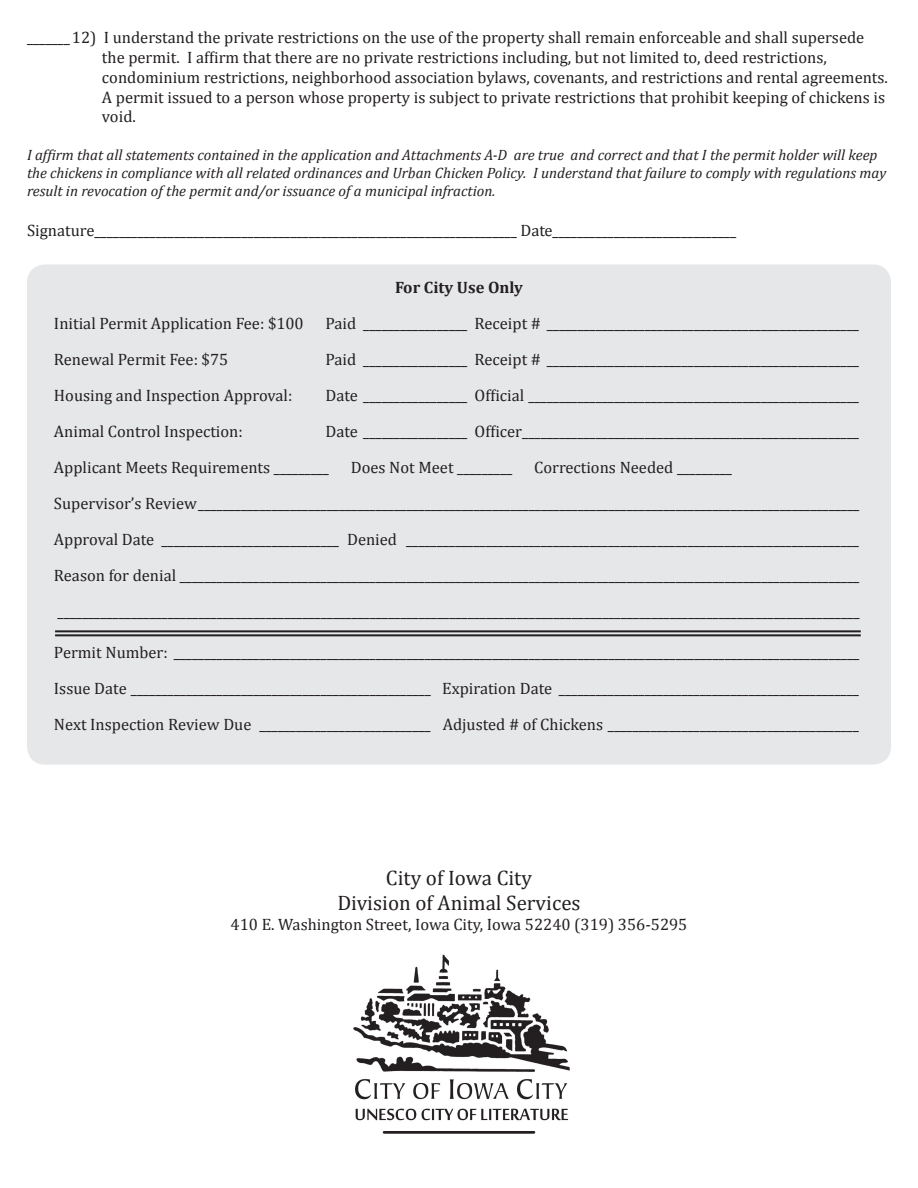
<style>
.page{position:relative;width:918px;height:1188px;background:#fff}
.page>*{position:absolute;margin:0;border:0;box-sizing:border-box;transform-origin:0 0}
.t1{font:21px/25.2px "Cambria";color:#231f20;text-align:center}
.t2{font:16.5px/36px "Cambria";color:#231f20}
.t3{font:700 16.5px "Cambria";color:#231f20}
.t4{font:italic 15px/18px "Cambria";color:#231f20}
</style>
<div class="page">
<div style="left:27px;top:264px;width:864px;height:501px;background:#e6e7e9;border-radius:18px"></div>
<hr style="left:55px;top:630px;width:806px;height:2px;background:#231f20">
<hr style="left:55px;top:634px;width:806px;height:2px;background:#231f20">
<img style="left:353px;top:954px;width:217px;height:180px">
<p class="t2" style="left:102px;top:28px;width:788px;line-height:19.8px;text-indent:-75px">_______12) I understand the private restrictions on the use of the property shall remain enforceable and shall supersede the permit. I affirm that there are no private restrictions including, but not limited to, deed restrictions, condominium restrictions, neighborhood association bylaws, covenants, and restrictions and rental agreements.<br>A permit issued to a person whose property is subject to private restrictions that prohibit keeping of chickens is void.</p>
<p class="t4" style="left:27px;top:146px;width:861px">I affirm that all statements contained in the application and Attachments A-D are true and correct and that I the permit holder will keep the chickens in compliance with all related ordinances and Urban Chicken Policy. I understand that failure to comply with regulations may result in revocation of the permit and/or issuance of a municipal infraction.</p>
<p class="t2" style="left:27px;top:212px;width:711px">Signature_____________________________________________________________________ Date______________________________</p>
<p class="t3" style="left:395px;top:278px;width:129px">For City Use Only</p>
<p class="t2" style="left:54px;top:306px;width:251px">Initial Permit Application Fee: $100</p>
<p class="t2" style="left:326px;top:306px;width:535px">Paid _________________ Receipt # ___________________________________________________</p>
<p class="t2" style="left:54px;top:342px;width:176px">Renewal Permit Fee: $75</p>
<p class="t2" style="left:326px;top:342px;width:535px">Paid _________________ Receipt # ___________________________________________________</p>
<p class="t2" style="left:54px;top:378px;width:240px">Housing and Inspection Approval:</p>
<p class="t2" style="left:326px;top:378px;width:535px">Date _________________ Official ______________________________________________________</p>
<p class="t2" style="left:54px;top:414px;width:190px">Animal Control Inspection:</p>
<p class="t2" style="left:54px;top:414px;width:807px;text-indent:272px">Date _________________ Officer_______________________________________________________<br>Applicant Meets Requirements _________</p>
<p class="t2" style="left:54px;top:450px;width:807px;text-indent:480px">Corrections Needed _________<br>Supervisor’s Review____________________________________________________________________________________________________________ Approval Date _____________________________ Denied __________________________________________________________________________ Reason for denial _______________________________________________________________________________________________________________ ___________________________________________________________________________________________________________________________________</p>
<p class="t2" style="left:54px;top:634px;width:807px;text-align:justify">Permit Number: ________________________________________________________________________________________________________________ Issue Date _________________________________________________ Expiration Date _________________________________________________ Next Inspection Review Due ____________________________ Adjusted # of Chickens _________________________________________</p>
<p class="t2" style="left:351px;top:450px;width:163px">Does Not Meet _________</p>
<p class="t1" style="left:337px;top:865px;width:245px">City of Iowa City<br>Division of Animal Services</p>
<p class="t2" style="left:231px;top:906px;width:458px">410 E. Washington Street, Iowa City, Iowa 52240 (319) 356-5295</p>
</div>
